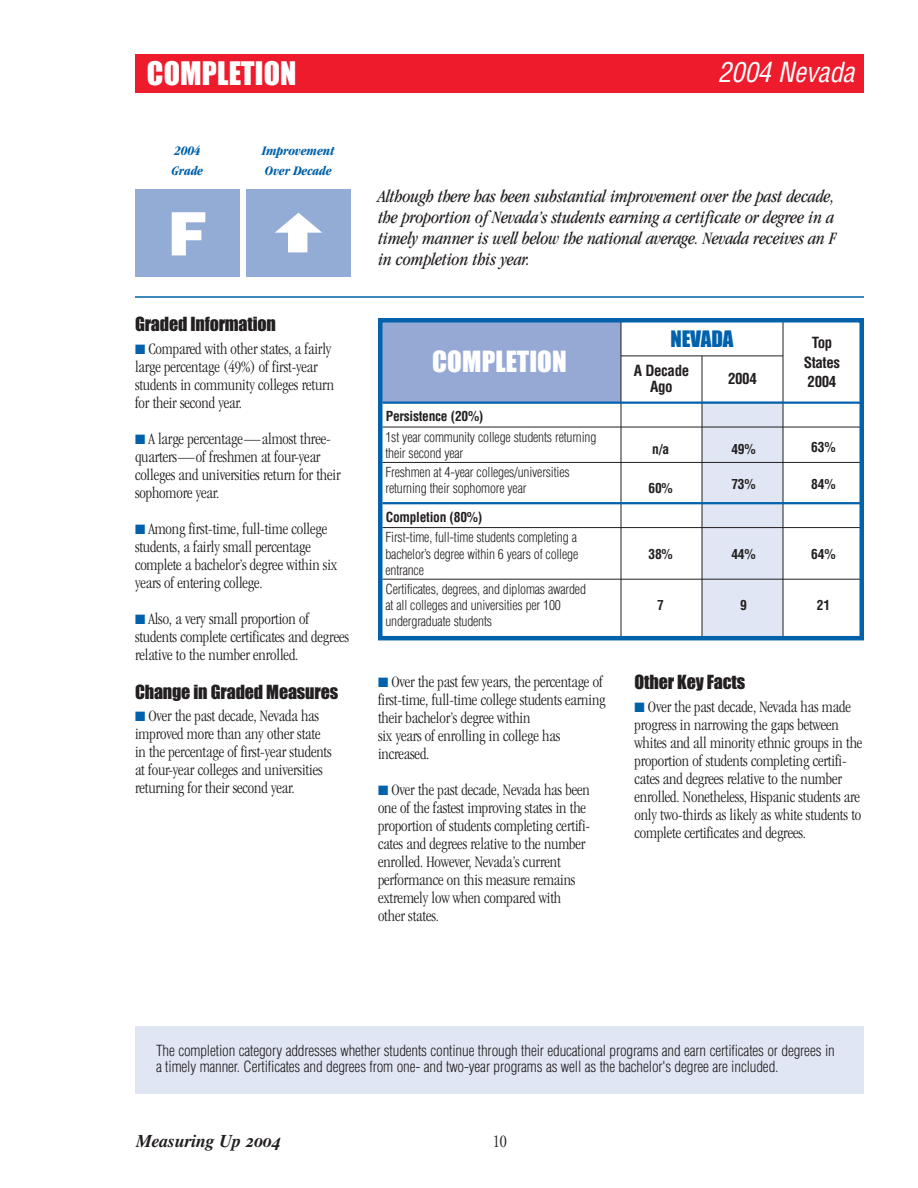
<style>
.page{position:relative;width:918px;height:1188px;background:#fff}
.page>*{position:absolute;margin:0;border:0;box-sizing:border-box;transform-origin:0 0}
.t1{font:900 60px "Helvetica";color:#fff}
.t2{font:30px "Impact";letter-spacing:.005em;color:#fff}
.t3{font:27px "Impact";letter-spacing:.005em;color:#fff}
.t4{font:italic condensed 27px "Helvetica";letter-spacing:-.01em;color:#fff}
.t5{font:21px "Impact";letter-spacing:-.005em;color:#0161aa}
.t6{font:italic condensed 18px/21px "Garamond";letter-spacing:-.01em;color:#231f20;text-align:justify}
.t7{font:18px "Impact";letter-spacing:-.01em;color:#231f20}
.t8{font:18px "Times Bold Italic Os F";letter-spacing:-.015em;color:#231f20}
.t9{font:300 condensed 18px "Garamond";color:#231f20}
.t10{font:300 condensed 16.5px/18px "Garamond";letter-spacing:-.01em;color:#231f20}
.t11{font:300 condensed 15px/16.5px "Helvetica";letter-spacing:-.01em;color:#231f20}
.t12{font:700 condensed 15px/19.5px "Helvetica";letter-spacing:-.025em;color:#231f20;text-align:center}
.t13{font:300 condensed 13.5px/16.2px "Helvetica";letter-spacing:-.015em;color:#231f20}
.t14{font:700 condensed 13.5px "Helvetica";letter-spacing:-.02em;color:#231f20}
.t15{font:italic 700 condensed 13.5px/19.5px "Garamond";letter-spacing:-.01em;color:#0161aa}
.s1{color:#0161aa}
</style>
<div class="page">
<div style="left:378px;top:320px;width:243px;height:82px;background:#96a9d5"></div>
<hr style="left:621px;top:320px;width:1px;height:317px;background:#231f20">
<div style="left:135px;top:54px;width:729px;height:39px;background:#ee1b2c"></div>
<div style="left:702px;top:401px;width:81px;height:237px;background:#e0e6f3"></div>
<hr style="left:621px;top:356px;width:162px;height:1px;background:#231f20">
<hr style="left:783px;top:320px;width:1px;height:319px;background:#231f20">
<hr style="left:702px;top:356px;width:1px;height:281px;background:#231f20">
<hr style="left:382px;top:402px;width:480px;height:2px;background:#0161aa">
<hr style="left:382px;top:427px;width:480px;height:1px;background:#231f20">
<hr style="left:382px;top:462px;width:480px;height:1px;background:#231f20">
<hr style="left:382px;top:502px;width:480px;height:2px;background:#0161aa">
<hr style="left:382px;top:527px;width:480px;height:1px;background:#231f20">
<hr style="left:382px;top:579px;width:480px;height:1px;background:#231f20">
<div style="left:135px;top:1026px;width:729px;height:68px;background:#e0e6f3"></div>
<div style="left:378px;top:318px;width:486px;height:322px;border:4px solid #0161aa"></div>
<hr style="left:135px;top:296px;width:729px;height:2px;background:#0161aa">
<div style="left:246px;top:189px;width:105px;height:88px;background:#93acd6"></div>
<svg style="left:275px;top:213px;width:47px;height:39px"></svg>
<div style="left:135px;top:189px;width:105px;height:87px;background:#93acd6"></div>
<h2 class="t2" style="left:147px;top:64px;width:151px">COMPLETION</h2>
<h3 class="t4" style="left:718px;top:62px;width:138px">2004 Nevada</h3>
<p class="t15" style="left:172px;top:142px;width:33px">2004<br>Grade</p>
<p class="t15" style="left:262px;top:143px;width:74px">Improvement<br>Over Decade</p>
<h1 class="t1" style="left:167px;top:212px;width:42px">F</h1>
<p class="t7" style="left:135px;top:319px;width:142px">Graded Information</p>
<p class="t10" style="left:135px;top:341px;width:201px"><span class="s1">■</span> Compared with other states, a fairly large percentage (49%) of first-year students in community colleges return for their second year.</p>
<p class="t10" style="left:135px;top:431px;width:207px"><span class="s1">■</span> A large percentage—almost three&shy;quarters—of freshmen at four-year colleges and universities return for their sophomore year.</p>
<p class="t10" style="left:135px;top:521px;width:204px"><span class="s1">■</span> Among first-time, full-time college students, a fairly small percentage complete a bachelor’s degree within six years of entering college.</p>
<p class="t10" style="left:135px;top:611px;width:216px"><span class="s1">■</span> Also, a very small proportion of students complete certificates and degrees relative to the number enrolled.</p>
<p class="t7" style="left:135px;top:686px;width:205px">Change in Graded Measures</p>
<p class="t10" style="left:135px;top:708px;width:198px"><span class="s1">■</span> Over the past decade, Nevada has improved more than any other state in the percentage of first-year students at four-year colleges and universities returning for their second year.</p>
<p class="t6" style="left:378px;top:187px;width:460px">Although there has been substantial improvement over the past decade, the proportion of Nevada’s students earning a certificate or degree in a timely manner is well below the national average. Nevada receives an F in completion this year.</p>
<h3 class="t3" style="left:432px;top:352px;width:136px">COMPLETION</h3>
<p class="t5" style="left:670px;top:332px;width:65px">NEVADA</p>
<p class="t12" style="left:804px;top:334px;width:38px">Top<br>States<br>2004</p>
<p class="t12" style="left:634px;top:363px;width:57px;line-height:16.5px">A Decade<br>Ago</p>
<p class="t12" style="left:728px;top:370px;width:30px">2004</p>
<p class="t14" style="left:386px;top:411px;width:99px">Persistence (20%)</p>
<p class="t13" style="left:385px;top:430px;width:212px">1st year community college students returning their second year</p>
<p class="t14" style="left:652px;top:443px;width:18px">n/a</p>
<p class="t14" style="left:731px;top:443px;width:26px">49%</p>
<p class="t14" style="left:811px;top:442px;width:26px">63%</p>
<p class="t13" style="left:385px;top:465px;width:186px">Freshmen at 4-year colleges/universities returning their sophomore year</p>
<p class="t14" style="left:648px;top:483px;width:26px">60%</p>
<p class="t14" style="left:731px;top:479px;width:26px">73%</p>
<p class="t14" style="left:811px;top:479px;width:26px">84%</p>
<p class="t14" style="left:386px;top:511px;width:98px">Completion (80%)</p>
<p class="t13" style="left:385px;top:530px;width:194px">First-time, full-time students completing a bachelor’s degree within 6 years of college</p>
<p class="t14" style="left:648px;top:548px;width:26px">38%</p>
<p class="t14" style="left:731px;top:548px;width:26px">44%</p>
<p class="t14" style="left:811px;top:548px;width:26px">64%</p>
<p class="t13" style="left:385px;top:561px;width:202px;line-height:19.2px">entrance<br>Certificates, degrees, and diplomas awarded</p>
<p class="t13" style="left:385px;top:598px;width:177px">at all colleges and universities per 100</p>
<p class="t14" style="left:657px;top:600px;width:8px">7</p>
<p class="t14" style="left:740px;top:600px;width:8px">9</p>
<p class="t14" style="left:817px;top:600px;width:15px">21</p>
<p class="t13" style="left:385px;top:614px;width:108px">undergraduate students</p>
<p class="t10" style="left:378px;top:674px;width:229px"><span class="s1">■</span> Over the past few years, the percentage of first-time, full-time college students earning their bachelor’s degree within<br>six years of enrolling in college has increased.</p>
<p class="t10" style="left:378px;top:782px;width:214px"><span class="s1">■</span> Over the past decade, Nevada has been one of the fastest improving states in the proportion of students completing certifi&shy;cates and degrees relative to the number enrolled. However, Nevada’s current performance on this measure remains extremely low when compared with other states.</p>
<p class="t7" style="left:634px;top:676px;width:112px">Other Key Facts</p>
<p class="t10" style="left:634px;top:699px;width:229px"><span class="s1">■</span> Over the past decade, Nevada has made progress in narrowing the gaps between whites and all minority ethnic groups in the proportion of students completing certifi&shy;cates and degrees relative to the number enrolled. Nonetheless, Hispanic students are only two-thirds as likely as white students to complete certificates and degrees.</p>
<p class="t11" style="left:156px;top:1043px;width:680px">The completion category addresses whether students continue through their educational programs and earn certificates or degrees in a timely manner. Certificates and degrees from one- and two-year programs as well as the bachelor's degree are included.</p>
<p class="t8" style="left:136px;top:1134px;width:146px">Measuring Up 2004</p>
<p class="t9" style="left:493px;top:1134px;width:16px">10</p>
</div>
